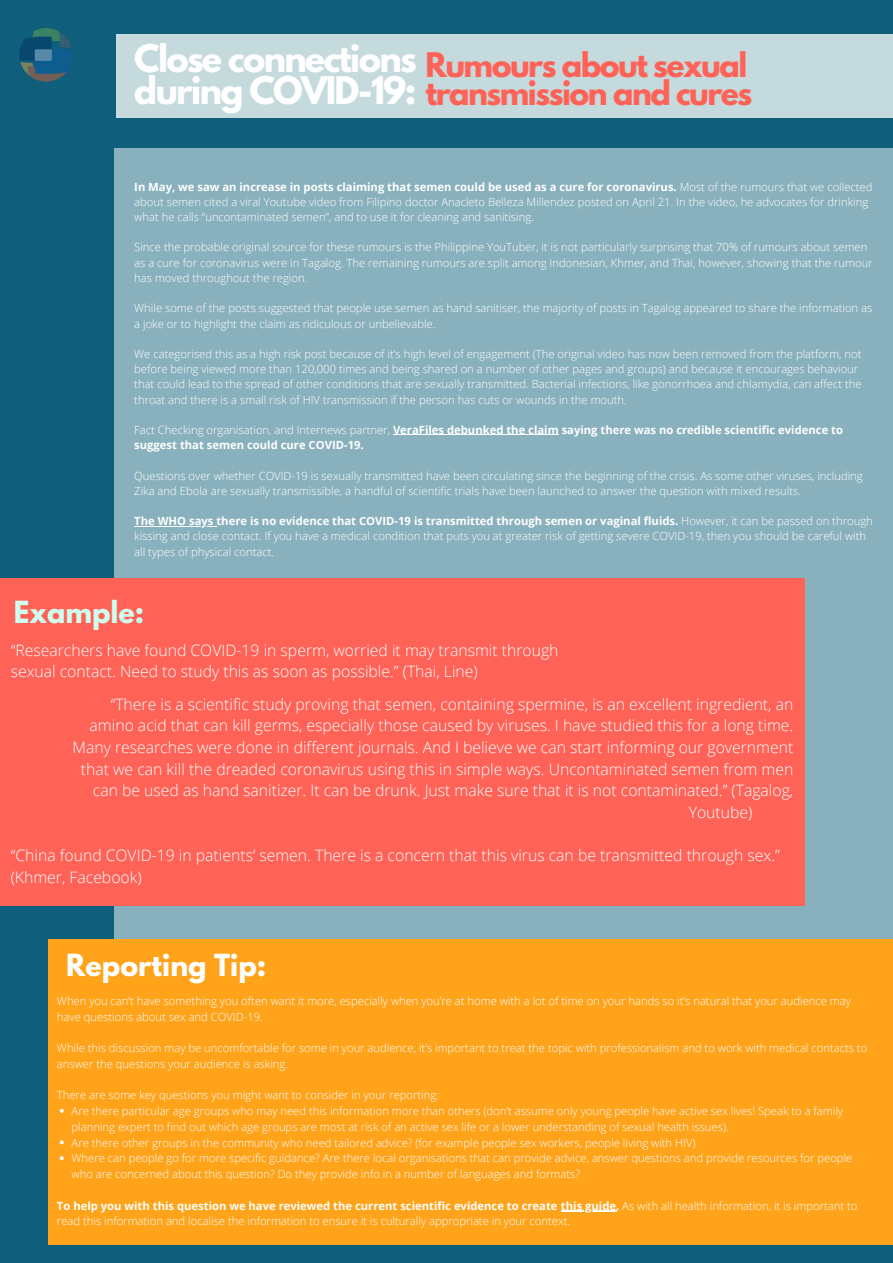
<style>
.page{position:relative;width:893px;height:1263px;background:#0f5e7b}
.page>*{position:absolute;margin:0;border:0;box-sizing:border-box;transform-origin:0 0}
.t1{font:700 33.75px/32.1px "League Spartan";letter-spacing:-.05em;color:#fff}
.t2{font:700 30px/28.4px "League Spartan";letter-spacing:-.05em;color:#ff6257}
.t3{font:700 27px "League Spartan";color:#fff}
.t4{font:700 27px "League Spartan";color:#cfffee}
.t5{font:300 15.75px/21.7px "Open Sans";color:#fff}
.t6{font:300 11.25px/15.2px "Open Sans";color:#fff}
.t7{font:700 11.25px/15.2px "Open Sans";color:#fff}
.s1{font-weight:700}
.s2{font-weight:300}
</style>
<div class="page">
<div style="left:115px;top:148px;width:778px;height:820px;background:#89b1bd"></div>
<div style="left:48px;top:939px;width:844px;height:305px;background:#ffa31a"></div>
<img style="left:19px;top:28px;width:54px;height:54px">
<div style="left:0;top:578px;width:804px;height:328px;background:#ff6257"></div>
<svg style="left:60px;top:1109px;width:4px;height:4px"></svg>
<svg style="left:60px;top:1140px;width:4px;height:4px"></svg>
<svg style="left:60px;top:1156px;width:4px;height:4px"></svg>
<hr style="left:561px;top:1210px;width:55px;height:1px;background:#fff">
<hr style="left:393px;top:434px;width:166px;height:1px;background:#fff">
<hr style="left:134px;top:526px;width:82px;height:1px;background:#fff">
<div style="left:116px;top:35px;width:777px;height:83px;background:#c5dadd"></div>
<h1 class="t1" style="left:134px;top:47px;width:284px">Close connections during COVID-19:</h1>
<h2 class="t2" style="left:425px;top:54px;width:328px">Rumours about sexual transmission and cures</h2>
<p class="t6" style="left:134px;top:179px;width:739px"><span class="s1">In May, we saw an increase in posts claiming that semen could be used as a cure for coronavirus.</span> Most of the rumours that we collected about semen cited a viral Youtube video from Filipino doctor Anacleto Belleza Millendez posted on April 21. In the video, he advocates for drinking what he calls “uncontaminated semen”, and to use it for cleaning and sanitising.</p>
<p class="t6" style="left:134px;top:239px;width:740px">Since the probable original source for these rumours is the Philippine YouTuber, it is not particularly surprising that 70% of rumours about semen as a cure for coronavirus were in Tagalog. The remaining rumours are split among Indonesian, Khmer, and Thai, however, showing that the rumour has moved throughout the region.</p>
<p class="t6" style="left:134px;top:300px;width:739px">While some of the posts suggested that people use semen as hand sanitiser, the majority of posts in Tagalog appeared to share the information as a joke or to highlight the claim as ridiculous or unbelievable.</p>
<p class="t6" style="left:134px;top:346px;width:729px">We categorised this as a high risk post because of it’s high level of engagement (The original video has now been removed from the platform, not before being viewed more than 120,000 times and being shared on a number of other pages and groups) and because it encourages behaviour that could lead to the spread of other conditions that are sexually transmitted. Bacterial infections, like gonorrhoea and chlamydia, can affect the throat and there is a small risk of HIV transmission if the person has cuts or wounds in the mouth.</p>
<p class="t7" style="left:134px;top:422px;width:710px"><span class="s2">Fact Checking organisation, and Internews partner,</span> VeraFiles debunked the claim saying there was no credible scientific evidence to suggest that semen could cure COVID-19.</p>
<p class="t6" style="left:134px;top:468px;width:730px">Questions over whether COVID-19 is sexually transmitted have been circulating since the beginning of the crisis. As some other viruses, including<br>Zika and Ebola are sexually transmissible, a handful of scientific trials have been launched to answer the question with mixed results.</p>
<p class="t6" style="left:134px;top:513px;width:740px"><span class="s1">The WHO says there is no evidence that COVID-19 is transmitted through semen or vaginal fluids.</span> However, it can be passed on through kissing and close contact. If you have a medical condition that puts you at greater risk of getting severe COVID-19, then you should be careful with all types of physical contact.</p>
<h3 class="t4" style="left:14px;top:599px;width:132px">Example:</h3>
<h3 class="t5" style="left:11px;top:639px;width:549px">“Researchers have found COVID-19 in sperm, worried it may transmit through sexual contact. Need to study this as soon as possible.” (Thai, Line)</h3>
<h3 class="t5" style="left:111px;top:693px;width:684px">“There is a scientific study proving that semen, containing spermine, is an excellent ingredient, an</h3>
<h3 class="t5" style="left:90px;top:714px;width:705px">amino acid that can kill germs, especially those caused by viruses. I have studied this for a long time.</h3>
<h3 class="t5" style="left:72px;top:736px;width:722px">Many researches were done in different journals. And I believe we can start informing our government</h3>
<h3 class="t5" style="left:81px;top:757px;width:714px">that we can kill the dreaded coronavirus using this in simple ways. Uncontaminated semen from men</h3>
<h3 class="t5" style="left:93px;top:779px;width:702px">can be used as hand sanitizer. It can be drunk. Just make sure that it is not contaminated.” (Tagalog,</h3>
<h3 class="t5" style="left:688px;top:801px;width:65px">Youtube)</h3>
<h3 class="t5" style="left:11px;top:844px;width:770px">“China found COVID-19 in patients’ semen. There is a concern that this virus can be transmitted through sex.” (Khmer, Facebook)</h3>
<h3 class="t3" style="left:66px;top:952px;width:201px">Reporting Tip:</h3>
<p class="t6" style="left:57px;top:992px;width:795px;line-height:15.8px">When you can’t have something you often want it more, especially when you’re at home with a lot of time on your hands so it’s natural that your audience may have questions about sex and COVID-19.</p>
<p class="t6" style="left:57px;top:1040px;width:812px;line-height:15.8px">While this discussion may be uncomfortable for some in your audience, it’s important to treat the topic with professionalism and to work with medical contacts to answer the questions your audience is asking.</p>
<p class="t6" style="left:57px;top:1087px;width:383px">There are some key questions you might want to consider in your reporting:</p>
<p class="t6" style="left:72px;top:1103px;width:782px;line-height:15.8px">Are there particular age groups who may need this information more than others (don’t assume only young people have active sex lives! Speak to a family planning expert to find out which age groups are most at risk of an active sex life or a lower understanding of sexual health issues).<br>Are there other groups in the community who need tailored advice? (for example people sex workers, people living with HIV)<br>Where can people go for more specific guidance? Are there local organisations that can provide advice, answer questions and provide resources for people who are concerned about this question? Do they provide info in a number of languages and formats?</p>
<p class="t6" style="left:57px;top:1197px;width:802px;line-height:15.8px"><span class="s1">To help you with this question we have reviewed the current scientific evidence to create this guide.</span> As with all health information, it is important to read this information and localise the information to ensure it is culturally appropriate in your context.</p>
</div>
